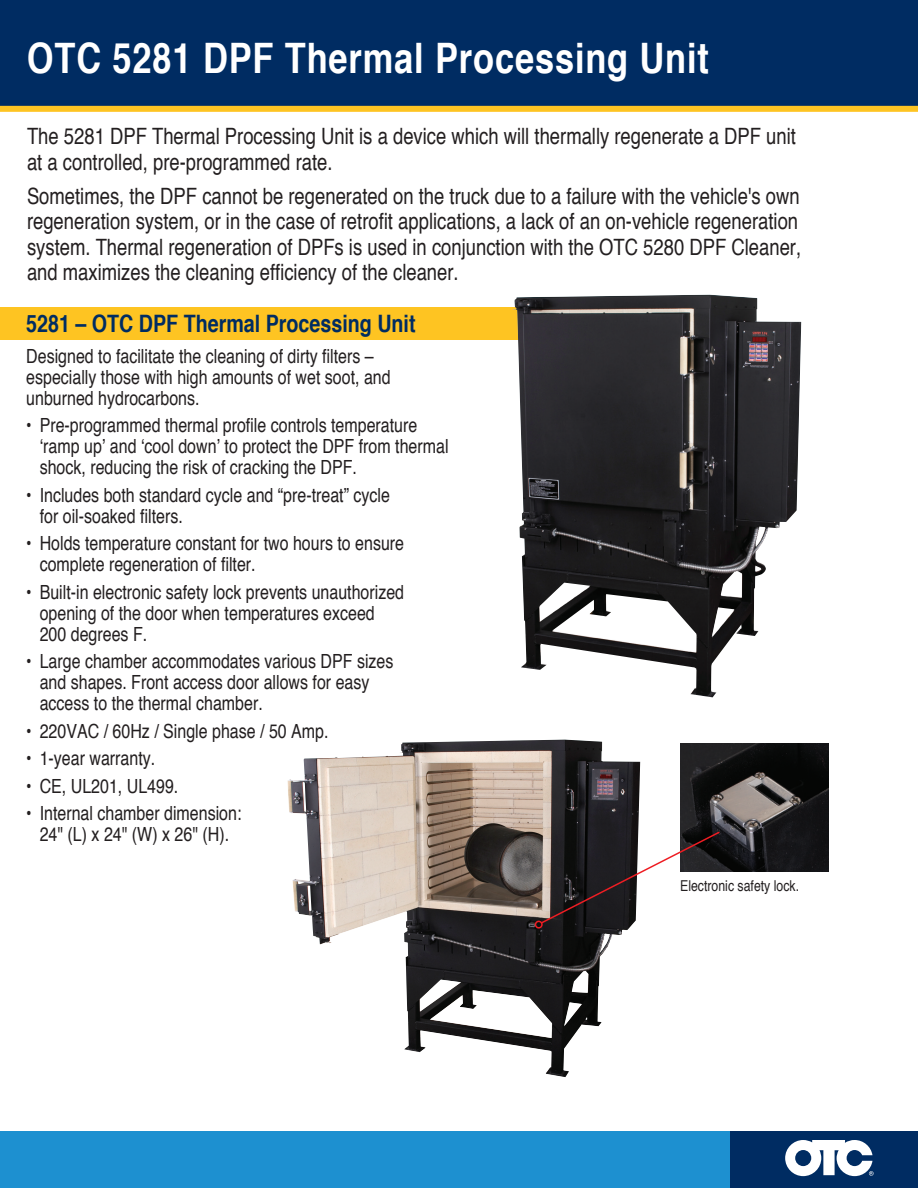
<style>
.page{position:relative;width:918px;height:1188px;background:#fff}
.page>*{position:absolute;margin:0;border:0;box-sizing:border-box;transform-origin:0 0}
.t1{font:700 condensed 42px "Helvetica";letter-spacing:.02em;color:#fff}
.t2{font:700 condensed 24px "Helvetica";color:#002c62}
.t3{font:condensed 22.5px/25.5px "Helvetica";color:#231f20}
.t4{font:condensed 19.5px/21px "Helvetica";color:#231f20}
.t5{font:condensed 15px "Helvetica";color:#231f20}
</style>
<div class="page">
<div style="left:0;top:0;width:918px;height:112px;background:#002c62"></div>
<div style="left:0;top:307px;width:594px;height:33px;background:#fec422"></div>
<img style="left:513px;top:295px;width:288px;height:402px">
<div style="left:722px;top:1131px;width:196px;height:57px;background:#002c62"></div>
<div style="left:0;top:1131px;width:729px;height:57px;background:#1d90d0"></div>
<svg style="left:785px;top:1140px;width:89px;height:36px"></svg>
<img style="left:287px;top:740px;width:353px;height:337px">
<img style="left:680px;top:743px;width:148px;height:129px">
<div style="left:535px;top:921px;width:8px;height:8px;border:2px solid #ee1d23;border-radius:50%"></div>
<svg style="left:539px;top:830px;width:182px;height:95px"></svg>
<p class="t1" style="left:27px;top:32px;width:684px">OTC 5281 DPF Thermal Processing Unit</p>
<p class="t3" style="left:27px;top:123px;width:771px">The 5281 DPF Thermal Processing Unit is a device which will thermally regenerate a DPF unit at a controlled, pre-programmed rate.</p>
<p class="t3" style="left:27px;top:183px;width:776px">Sometimes, the DPF cannot be regenerated on the truck due to a failure with the vehicle's own regeneration system, or in the case of retrofit applications, a lack of an on-vehicle regeneration system. Thermal regeneration of DPFs is used in conjunction with the OTC 5280 DPF Cleaner, and maximizes the cleaning efficiency of the cleaner.</p>
<p class="t2" style="left:26px;top:309px;width:391px">5281 – OTC DPF Thermal Processing Unit</p>
<p class="t4" style="left:26px;top:345px;width:366px">Designed to facilitate the cleaning of dirty filters – especially those with high amounts of wet soot, and unburned hydrocarbons.</p>
<p class="t4" style="left:40px;top:415px;width:410px;text-indent:-13px">• Pre-programmed thermal profile controls temperature ‘ramp up’ and ‘cool down’ to protect the DPF from thermal shock, reducing the risk of cracking the DPF.</p>
<p class="t4" style="left:40px;top:484px;width:352px;text-indent:-13px">• Includes both standard cycle and “pre-treat” cycle for oil-soaked filters.</p>
<p class="t4" style="left:40px;top:533px;width:366px;text-indent:-13px">• Holds temperature constant for two hours to ensure complete regeneration of filter.</p>
<p class="t4" style="left:40px;top:581px;width:366px;text-indent:-13px">• Built-in electronic safety lock prevents unauthorized opening of the door when temperatures exceed<br>200 degrees F.</p>
<p class="t4" style="left:40px;top:651px;width:355px;text-indent:-13px">• Large chamber accommodates various DPF sizes and shapes. Front access door allows for easy access to the thermal chamber.</p>
<p class="t4" style="left:26px;top:720px;width:304px">• 220VAC / 60Hz / Single phase / 50 Amp.</p>
<p class="t4" style="left:26px;top:748px;width:131px">• 1-year warranty.</p>
<p class="t4" style="left:26px;top:775px;width:154px">• CE, UL201, UL499.</p>
<p class="t4" style="left:26px;top:803px;width:217px;text-align:center">• Internal chamber dimension:<br>24" (L) x 24" (W) x 26" (H).</p>
<p class="t5" style="left:680px;top:877px;width:120px">Electronic safety lock.</p>
</div>
